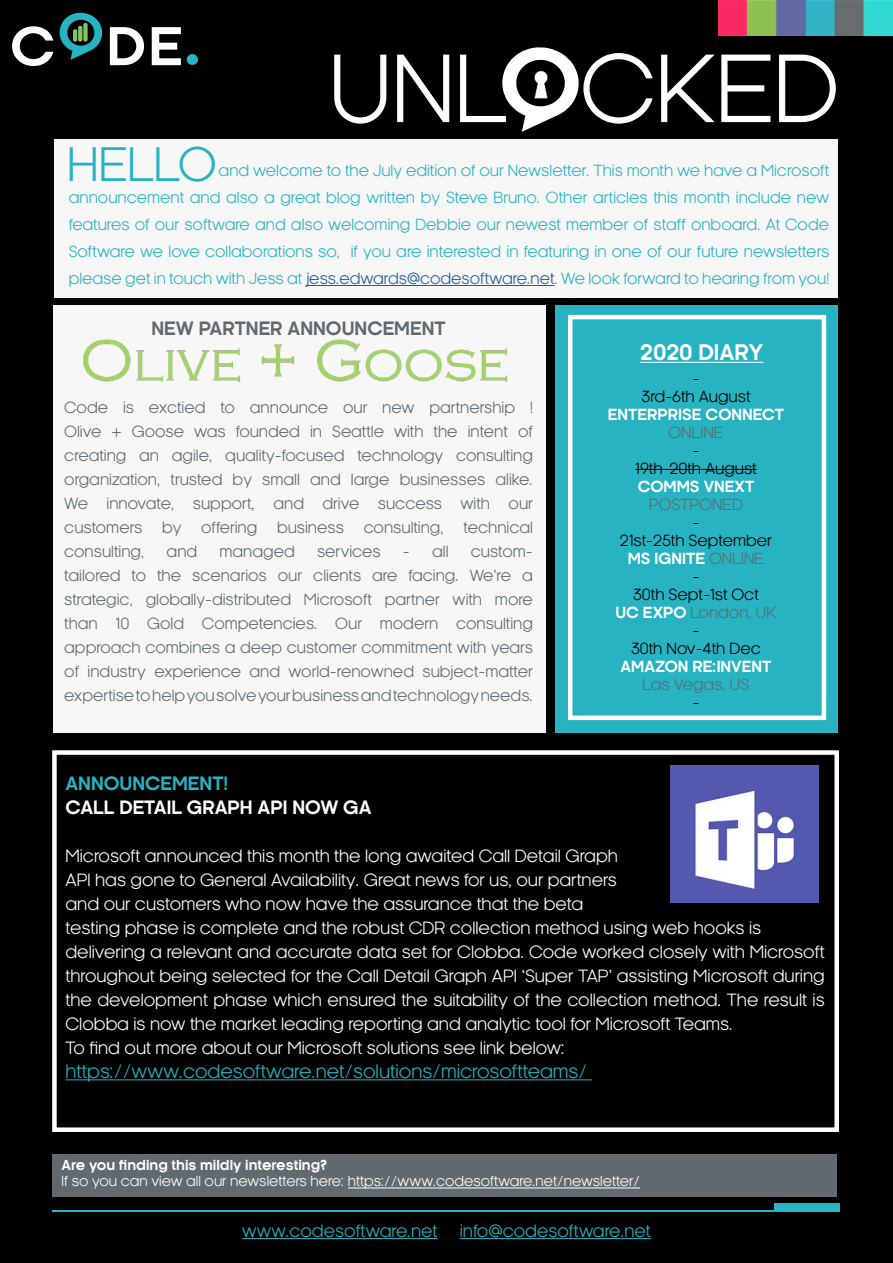
<style>
.page{position:relative;width:893px;height:1263px;background:#fff}
.page>*{position:absolute;margin:0;border:0;box-sizing:border-box;transform-origin:0 0}
.t1{font:90px "Kamerik 105 W00";color:#fff}
.t2{font:45px "Kamerik 105 W00";color:#27b3c1}
.t3{font:700 21px "Kamerik 105 W00";color:#fff}
.t4{font:18px "Kamerik 105 W00";color:#27b3c1}
.t5{font:700 18px "Kamerik 105 W00";color:#fff}
.t6{font:700 18px "Kamerik 105 W00";color:#606a70}
.t7{font:700 18px "Kamerik 105 W00";color:#27b3c1}
.t8{font:16.5px/24px "Kamerik 105 W00";color:#fff}
.t9{font:16.5px "Kamerik 105 W00";color:#27b3c1}
.t10{font:15px/24px "Kamerik 105 W00";color:#606a70;text-align:justify}
.t11{font:15px/27px "Kamerik 105 W00";color:#27b3c1;text-align:justify}
.t12{font:15px/18px "Kamerik 105 W00";color:#000;text-align:center}
.t13{font:700 15px "Kamerik 105 W00";color:#fff}
.t14{font:13.5px "Kamerik 105 W00";color:#fff}
.t15{font:700 13.5px "Kamerik 105 W00";color:#fff}
.s1{color:#205d9e}
.s2{font-weight:700;color:#fff}
.s3{color:#606a70}
</style>
<div class="page">
<div style="left:1px;top:1px;width:891px;height:1261px;background:#000"></div>
<div style="left:53px;top:305px;width:492px;height:427px;background:#f7f7f7"></div>
<div style="left:54px;top:139px;width:783px;height:159px;background:#f7f7f7"></div>
<hr style="left:242px;top:1238px;width:195px;height:1px;background:#27b3c1">
<hr style="left:460px;top:1238px;width:191px;height:1px;background:#27b3c1">
<hr style="left:306px;top:285px;width:249px;height:1px;background:#205d9e">
<hr style="left:53px;top:1210px;width:786px;height:2px;background:#27b3c1">
<div style="left:774px;top:1203px;width:66px;height:8px;background:#27b3c1"></div>
<div style="left:554px;top:305px;width:283px;height:427px;background:#27b3c1"></div>
<svg style="left:12px;top:26px;width:41px;height:40px"></svg>
<svg style="left:110px;top:27px;width:34px;height:38px"></svg>
<svg style="left:152px;top:27px;width:29px;height:38px"></svg>
<div style="left:187px;top:54px;width:11px;height:11px;background:#27b3c1;border-radius:50%"></div>
<svg style="left:59px;top:13px;width:43px;height:47px"></svg>
<svg style="left:502px;top:47px;width:77px;height:85px"></svg>
<img style="left:718px;top:0;width:175px;height:35px">
<hr style="left:640px;top:362px;width:123px;height:1px;background:#fff">
<div style="left:568px;top:315px;width:258px;height:405px;border:5px solid #fff"></div>
<div style="left:53px;top:1154px;width:784px;height:42px;background:#606a70"></div>
<hr style="left:348px;top:1187px;width:292px;height:1px;background:#fff">
<div style="left:52px;top:750px;width:787px;height:382px;border:5px solid #fff"></div>
<hr style="left:65px;top:1079px;width:527px;height:1px;background:#27b3c1">
<hr style="left:635px;top:469px;width:122px;height:1px;background:#000">
<img style="left:83px;top:339px;width:425px;height:44px">
<img style="left:671px;top:766px;width:148px;height:137px">
<h1 class="t1" style="left:329px;top:53px;width:512px">UNL CKED</h1>
<h2 class="t2" style="left:67px;top:146px;width:151px">HELLO</h2>
<p class="t11" style="left:69px;top:158px;width:762px;text-indent:150px">and welcome to the July edition of our Newsletter. This month we have a Microsoft announcement and also a great blog written by Steve Bruno. Other articles this month include new features of our software and also welcoming Debbie our newest member of staff onboard. At Code Software we love collaborations so, if you are interested in featuring in one of our future newsletters please get in touch with Jess at <span class="s1">jess.edwards@codesoftware.net</span>. We look forward to hearing from you!</p>
<p class="t6" style="left:152px;top:318px;width:296px">NEW PARTNER ANNOUNCEMENT</p>
<p class="t10" style="left:64px;top:396px;width:470px">Code is exctied to announce our new partnership !<br>Olive + Goose was founded in Seattle with the intent of creating an agile, quality-focused technology consulting organization, trusted by small and large businesses alike.<br>We innovate, support, and drive success with our customers</p>
<p class="t10" style="left:162px;top:516px;width:21px">by</p>
<p class="t10" style="left:201px;top:516px;width:58px">offering</p>
<p class="t10" style="left:277px;top:516px;width:68px">business</p>
<p class="t10" style="left:364px;top:516px;width:82px">consulting,</p>
<p class="t10" style="left:463px;top:516px;width:71px">technical</p>
<p class="t10" style="left:64px;top:540px;width:82px">consulting,</p>
<p class="t10" style="left:167px;top:540px;width:32px">and</p>
<p class="t10" style="left:219px;top:540px;width:77px">managed</p>
<p class="t10" style="left:317px;top:540px;width:65px">services</p>
<p class="t10" style="left:403px;top:540px;width:47px">- all</p>
<p class="t10" style="left:64px;top:540px;width:470px;text-indent:407px">custom&shy;tailored to the scenarios our clients are facing. We’re a strategic, globally-distributed Microsoft partner with more than 10 Gold Competencies. Our modern consulting approach combines a deep customer commitment with years of industry experience and world-renowned subject-matter expertise to help you solve your business and technology needs.</p>
<h3 class="t3" style="left:640px;top:340px;width:125px">2020 DIARY</h3>
<p class="t12" style="left:641px;top:371px;width:110px">-<br>3rd-6th August</p>
<p class="t13" style="left:608px;top:406px;width:178px">ENTERPRISE CONNECT</p>
<p class="t10" style="left:668px;top:422px;width:57px">ONLINE</p>
<p class="t12" style="left:635px;top:443px;width:123px">-<br>19th-20th August</p>
<p class="t13" style="left:638px;top:478px;width:118px">COMMS VNEXT</p>
<p class="t10" style="left:649px;top:494px;width:96px">POSTPONED</p>
<p class="t12" style="left:615px;top:515px;width:163px">-<br>21st-25th September<br><span class="s2">MS IGNITE</span> <span class="s3">ONLINE<br></span>-<br>30th Sept-1st Oct<br><span class="s2">UC EXPO</span> <span class="s3">London, UK </span>-<br>30th Nov-4th Dec</p>
<p class="t13" style="left:621px;top:658px;width:152px">AMAZON RE:INVENT</p>
<p class="t10" style="left:643px;top:674px;width:108px">Las Vegas, US</p>
<p class="t12" style="left:692px;top:695px;width:8px">-</p>
<p class="t7" style="left:65px;top:773px;width:164px">ANNOUNCEMENT!</p>
<p class="t5" style="left:65px;top:797px;width:308px">CALL DETAIL GRAPH API NOW GA</p>
<p class="t8" style="left:65px;top:845px;width:761px">Microsoft announced this month the long awaited Call Detail Graph<br>API has gone to General Availability. Great news for us, our partners<br>and our customers who now have the assurance that the beta<br>testing phase is complete and the robust CDR collection method using web hooks is delivering a relevant and accurate data set for Clobba. Code worked closely with Microsoft throughout being selected for the Call Detail Graph API ‘Super TAP’ assisting Microsoft during the development phase which ensured the suitability of the collection method. The result is Clobba is now the market leading reporting and analytic tool for Microsoft Teams.<br>To find out more about our Microsoft solutions see link below:</p>
<p class="t4" style="left:65px;top:1064px;width:523px">https://www.codesoftware.net/solutions/microsoftteams/</p>
<p class="t15" style="left:62px;top:1157px;width:267px">Are you finding this mildly interesting?</p>
<p class="t14" style="left:62px;top:1176px;width:580px">If so you can view all our newsletters here: https://www.codesoftware.net/newsletter/</p>
<p class="t9" style="left:242px;top:1224px;width:197px">www.codesoftware.net</p>
<p class="t9" style="left:460px;top:1224px;width:192px">info@codesoftware.net</p>
</div>
